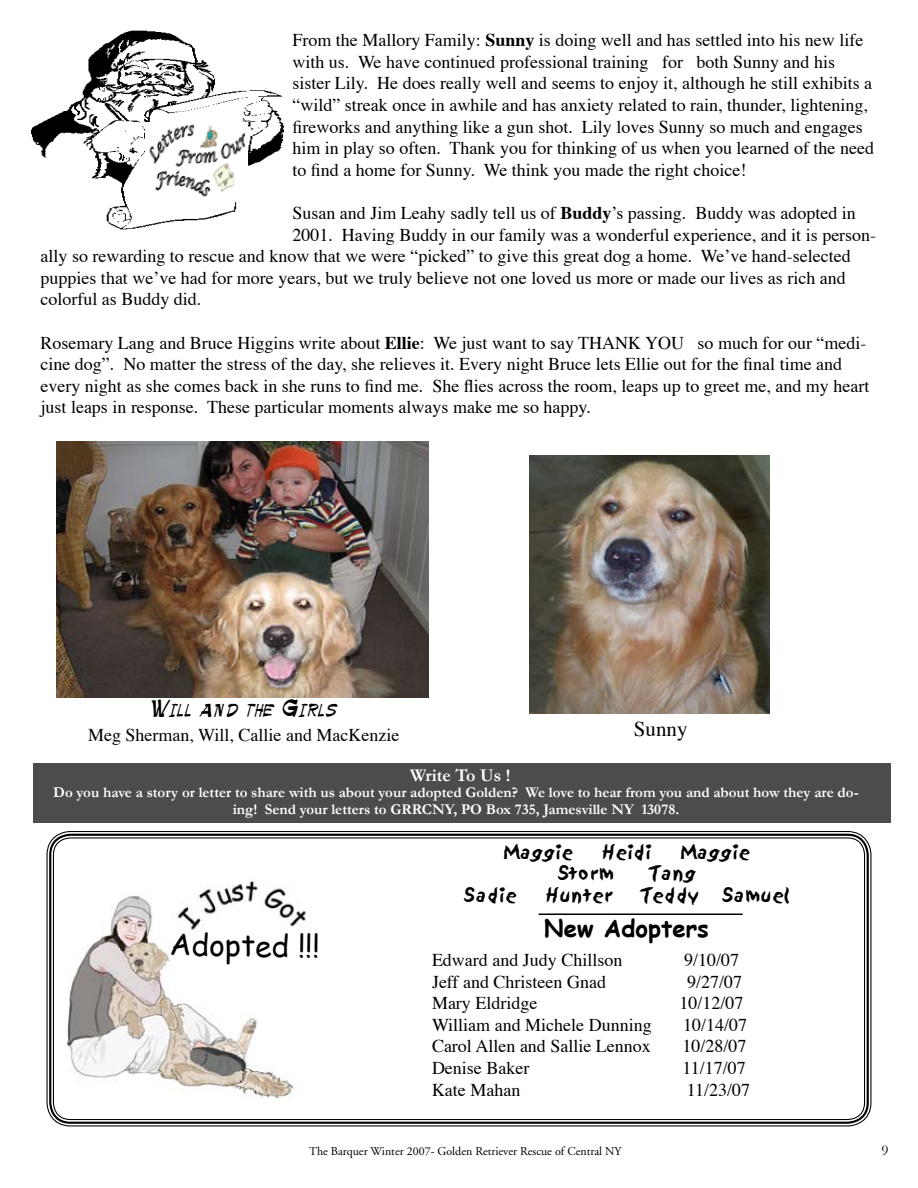
<style>
.page{position:relative;width:918px;height:1188px;background:#fff}
.page>*{position:absolute;margin:0;border:0;box-sizing:border-box;transform-origin:0 0}
.t1{font:30px "Comic Sans MS";color:#000}
.t2{font:700 24px "Comic Sans MS";color:#000}
.t3{font:21px "Roller";color:#000}
.t4{font:21px "Times";color:#000}
.t5{font:18px/21.6px "Times";color:#000}
.t6{font:18px "Sand";color:#000}
.t7{font:700 18px "Garamond";color:#fff}
.t8{font:700 15px/17.2px "Garamond";color:#fff;text-align:center}
.t9{font:12px "Adobe Garamond";color:#000}
.s1{font-weight:700}
</style>
<div class="page">
<div style="left:33px;top:764px;width:858px;height:60px;background:#4c4c4c"></div>
<svg style="left:48px;top:833px;width:822px;height:292px"></svg>
<hr style="left:538px;top:914px;width:205px;height:1px;background:#000">
<img style="left:68px;top:867px;width:267px;height:230px">
<img style="left:31px;top:31px;width:253px;height:198px">
<img style="left:145px;top:122px;width:102px;height:80px">
<img style="left:56px;top:441px;width:373px;height:256px">
<img style="left:530px;top:455px;width:240px;height:259px">
<p class="t5" style="left:292px;top:28px;width:583px">From the Mallory Family: <span class="s1">Sunny</span> is doing well and has settled into his new life with us. We have continued professional training for both Sunny and his sister Lily. He does really well and seems to enjoy it, although he still exhibits a “wild” streak once in awhile and has anxiety related to rain, thunder, lightening, fireworks and anything like a gun shot. Lily loves Sunny so much and engages him in play so often. Thank you for thinking of us when you learned of the need to find a home for Sunny. We think you made the right choice!</p>
<p class="t5" style="left:292px;top:201px;width:565px">Susan and Jim Leahy sadly tell us of <span class="s1">Buddy</span>’s passing. Buddy was adopted in</p>
<p class="t5" style="left:292px;top:222px;width:585px">2001. Having Buddy in our family was a wonderful experience, and it is person-</p>
<p class="t5" style="left:40px;top:244px;width:812px">ally so rewarding to rescue and know that we were “picked” to give this great dog a home. We’ve hand-selected</p>
<p class="t5" style="left:40px;top:266px;width:807px">puppies that we’ve had for more years, but we truly believe not one loved us more or made our lives as rich and</p>
<p class="t5" style="left:40px;top:287px;width:162px">colorful as Buddy did.</p>
<p class="t5" style="left:40px;top:330px;width:830px">Rosemary Lang and Bruce Higgins write about <span class="s1">Ellie</span>: We just want to say THANK YOU so much for our “medi&shy;cine dog”. No matter the stress of the day, she relieves it. Every night Bruce lets Ellie out for the final time and every night as she comes back in she runs to find me. She flies across the room, leaps up to greet me, and my heart just leaps in response. These particular moments always make me so happy.</p>
<p class="t3" style="left:147px;top:697px;width:191px">Will and the Girls</p>
<p class="t5" style="left:88px;top:723px;width:313px">Meg Sherman, Will, Callie and MacKenzie</p>
<p class="t7" style="left:410px;top:765px;width:102px">Write To Us !</p>
<p class="t4" style="left:634px;top:709px;width:55px">Sunny</p>
<p class="t8" style="left:53px;top:783px;width:807px">Do you have a story or letter to share with us about your adopted Golden? We love to hear from you and about how they are do&shy;ing! Send your letters to GRRCNY, PO Box 735, Jamesville NY 13078.</p>
<h1 class="t1" style="left:170px;top:922px;width:151px;rotate:1deg">Adopted !!!</h1>
<p class="t6" style="left:504px;top:842px;width:70px">Maggie</p>
<p class="t6" style="left:603px;top:842px;width:49px">Heidi</p>
<p class="t6" style="left:681px;top:842px;width:70px">Maggie</p>
<p class="t6" style="left:558px;top:864px;width:57px">Storm</p>
<p class="t6" style="left:651px;top:864px;width:47px">Tang</p>
<p class="t6" style="left:464px;top:885px;width:54px">Sadie</p>
<p class="t6" style="left:547px;top:885px;width:68px">Hunter</p>
<p class="t6" style="left:643px;top:885px;width:59px">Teddy</p>
<p class="t6" style="left:722px;top:885px;width:69px">Samuel</p>
<h2 class="t2" style="left:544px;top:911px;width:166px">New Adopters</h2>
<p class="t5" style="left:432px;top:948px;width:192px">Edward and Judy Chillson</p>
<p class="t5" style="left:684px;top:948px;width:57px">9/10/07</p>
<p class="t5" style="left:432px;top:969px;width:176px">Jeff and Christeen Gnad</p>
<p class="t5" style="left:687px;top:969px;width:57px">9/27/07</p>
<p class="t5" style="left:432px;top:991px;width:107px">Mary Eldridge</p>
<p class="t5" style="left:680px;top:991px;width:66px">10/12/07</p>
<p class="t5" style="left:432px;top:1012px;width:221px">William and Michele Dunning</p>
<p class="t5" style="left:683px;top:1012px;width:66px">10/14/07</p>
<p class="t5" style="left:432px;top:1034px;width:220px">Carol Allen and Sallie Lennox</p>
<p class="t5" style="left:682px;top:1034px;width:66px">10/28/07</p>
<p class="t5" style="left:432px;top:1056px;width:99px">Denise Baker</p>
<p class="t5" style="left:682px;top:1056px;width:65px">11/17/07</p>
<p class="t5" style="left:432px;top:1077px;width:90px">Kate Mahan</p>
<p class="t5" style="left:687px;top:1077px;width:65px">11/23/07</p>
<p class="t9" style="left:309px;top:1144px;width:314px">The Barquer Winter 2007- Golden Retriever Rescue of Central NY</p>
</div>
